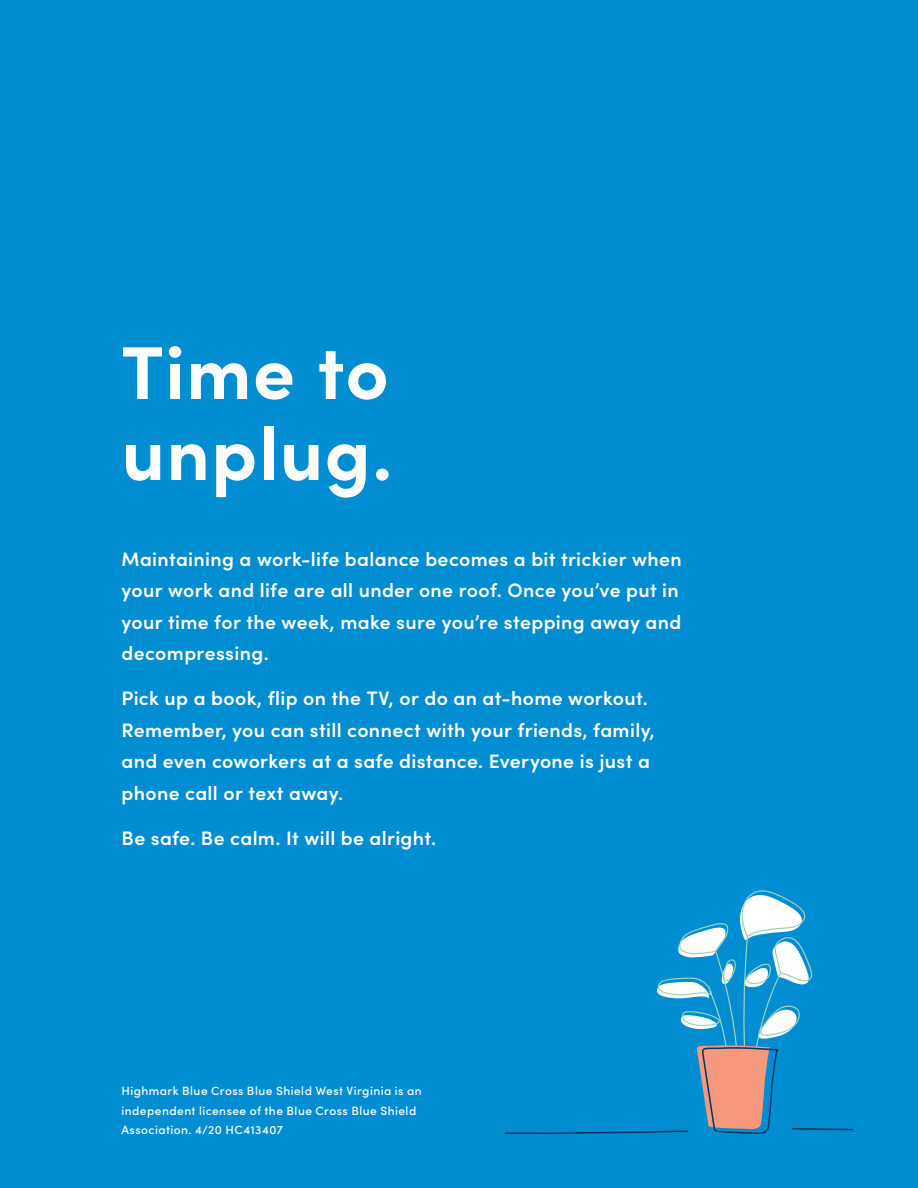
<style>
.page{position:relative;width:918px;height:1188px;background:#008dd1}
.page>*{position:absolute;margin:0;border:0;box-sizing:border-box;transform-origin:0 0}
.t1{font:700 75px/81px "Sofia Pro";letter-spacing:.015em;color:#fff}
.t2{font:600 19.5px/31.5px "Sofia Pro";letter-spacing:.015em;color:#fff}
.t3{font:500 12px/19.5px "Sofia Pro";letter-spacing:.035em;color:#fff}
</style>
<div class="page">
<svg style="left:504px;top:887px;width:350px;height:248px;background:#2195cd"></svg>
<p class="t1" style="left:122px;top:326px;width:272px">Time to unplug.</p>
<p class="t2" style="left:122px;top:542px;width:562px">Maintaining a work-life balance becomes a bit trickier when your work and life are all under one roof. Once you’ve put in your time for the week, make sure you’re stepping away and decompressing.</p>
<p class="t2" style="left:122px;top:681px;width:535px">Pick up a book, flip on the TV, or do an at-home workout.<br>Remember, you can still connect with your friends, family, and even coworkers at a safe distance. Everyone is just a phone call or text away.</p>
<p class="t2" style="left:122px;top:821px;width:316px">Be safe. Be calm. It will be alright.</p>
<p class="t3" style="left:122px;top:1080px;width:302px">Highmark Blue Cross Blue Shield West Virginia is an independent licensee of the Blue Cross Blue Shield<br>Association. 4/20 HC413407</p>
</div>
